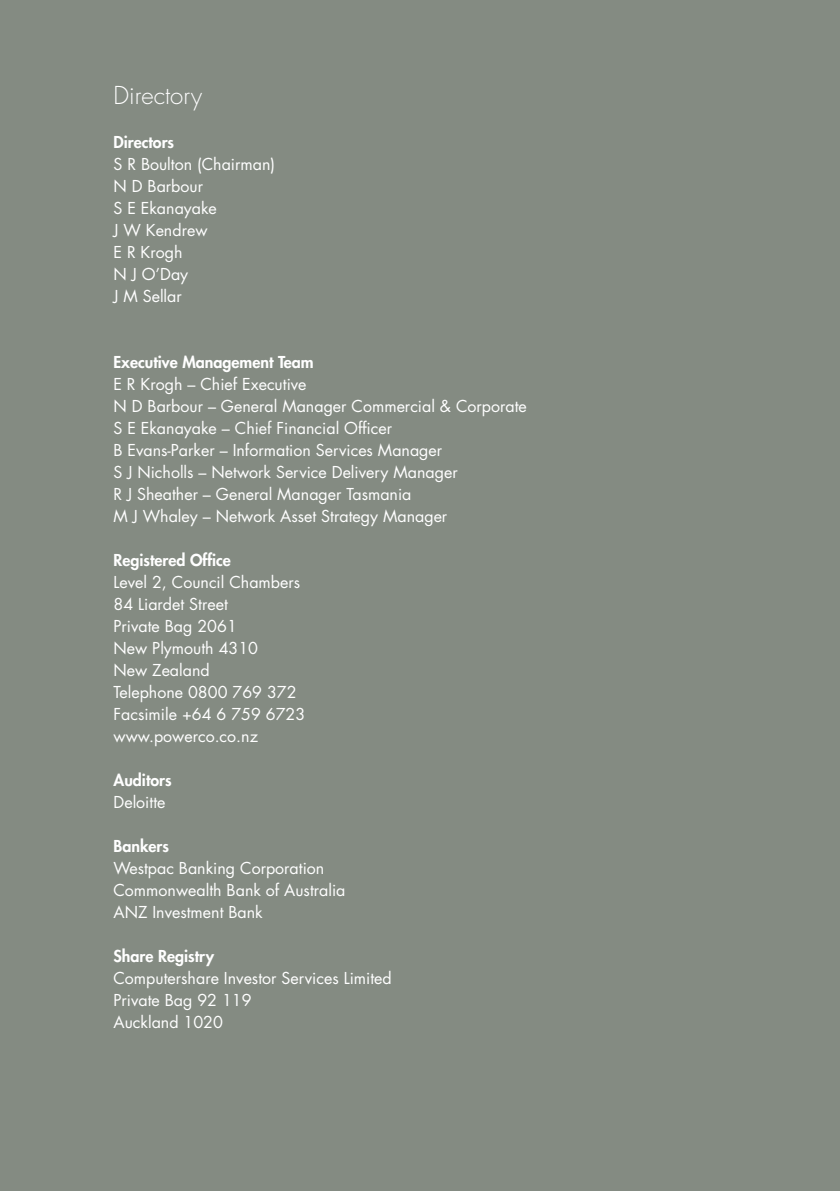
<style>
.page{position:relative;width:840px;height:1191px;background:#fff}
.page>*{position:absolute;margin:0;border:0;box-sizing:border-box;transform-origin:0 0}
.t1{font:300 24px "Futura";color:#fff}
.t2{font:16px/22px "Futura";color:#fff}
.t3{font:800 16px "Futura";color:#fff}
</style>
<div class="page">
<div style="left:0;top:0;width:839px;height:1191px;background:#848b82"></div>
<h1 class="t1" style="left:113px;top:79px;width:90px">Directory</h1>
<p class="t3" style="left:113px;top:131px;width:62px">Directors</p>
<p class="t2" style="left:113px;top:152px;width:163px">S R Boulton (Chairman)<br>N D Barbour<br>S E Ekanayake<br>J W Kendrew<br>E R Krogh<br>N J O’Day<br>J M Sellar</p>
<p class="t3" style="left:113px;top:351px;width:201px">Executive Management Team</p>
<p class="t2" style="left:113px;top:372px;width:414px">E R Krogh – Chief Executive<br>N D Barbour – General Manager Commercial &amp; Corporate S E Ekanayake – Chief Financial Officer<br>B Evans-Parker – Information Services Manager<br>S J Nicholls – Network Service Delivery Manager<br>R J Sheather – General Manager Tasmania<br>M J Whaley – Network Asset Strategy Manager</p>
<p class="t3" style="left:113px;top:549px;width:119px">Registered Office</p>
<p class="t2" style="left:113px;top:570px;width:193px">Level 2, Council Chambers<br>84 Liardet Street<br>Private Bag 2061<br>New Plymouth 4310<br>New Zealand<br>Telephone 0800 769 372<br>Facsimile +64 6 759 6723 www.powerco.co.nz</p>
<p class="t3" style="left:113px;top:769px;width:60px">Auditors</p>
<p class="t2" style="left:113px;top:790px;width:53px">Deloitte</p>
<p class="t3" style="left:113px;top:835px;width:57px">Bankers</p>
<p class="t2" style="left:113px;top:856px;width:233px">Westpac Banking Corporation<br>Commonwealth Bank of Australia<br>ANZ Investment Bank</p>
<p class="t3" style="left:113px;top:945px;width:102px">Share Registry</p>
<p class="t2" style="left:113px;top:966px;width:279px">Computershare Investor Services Limited<br>Private Bag 92 119<br>Auckland 1020</p>
</div>
